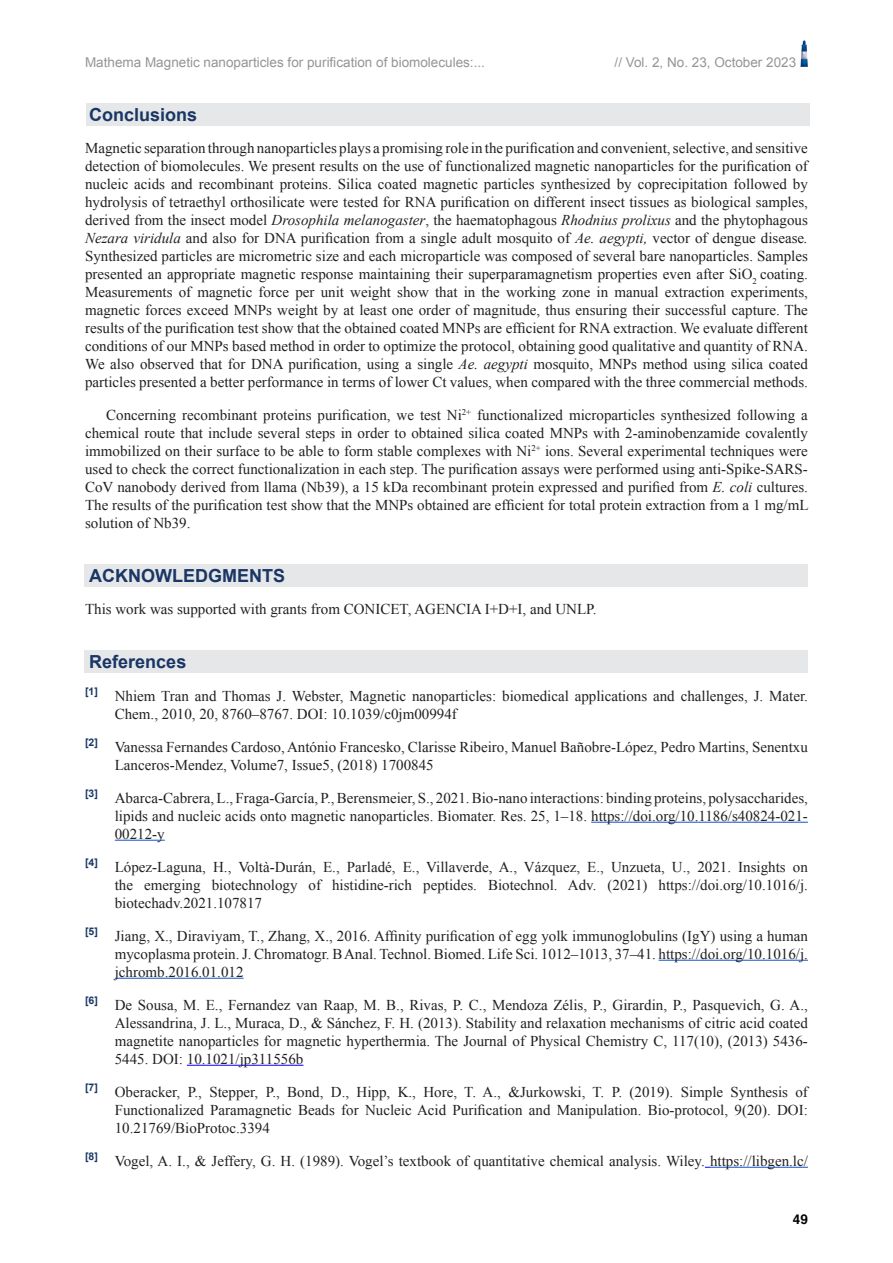
<style>
.page{position:relative;width:893px;height:1263px;background:#fff}
.page>*{position:absolute;margin:0;border:0;box-sizing:border-box;transform-origin:0 0}
.Subtitulo2{font:700 18px "Arial";color:#193664}
.t1{font:15px/18px "Times New Roman";color:#231f20;text-align:justify}
.t2{font:13.5px "Arial";color:#939598}
.t3{font:700 13.5px "Helvetica";color:#000}
.s1{font-style:italic}
</style>
<div class="page">
<img style="left:800px;top:41px;width:8px;height:26px">
<div style="left:85px;top:651px;width:723px;height:22px;background:#e6e7e9"></div>
<div style="left:85px;top:565px;width:723px;height:22px;background:#e6e7e9"></div>
<div style="left:86px;top:104px;width:723px;height:22px;background:#e6e7e9"></div>
<hr style="left:591px;top:822px;width:217px;height:1px;background:#15c">
<hr style="left:115px;top:840px;width:50px;height:1px;background:#15c">
<hr style="left:659px;top:960px;width:149px;height:1px;background:#15c">
<hr style="left:115px;top:978px;width:129px;height:1px;background:#15c">
<hr style="left:187px;top:1065px;width:116px;height:1px;background:#00f">
<hr style="left:710px;top:1167px;width:98px;height:1px;background:#15c">
<p class="t2" style="left:85px;top:53px;width:401px">Mathema Magnetic nanoparticles for purification of biomolecules:...</p>
<p class="t2" style="left:615px;top:53px;width:183px">// Vol. 2, No. 23, October 2023</p>
<p class="Subtitulo2" style="left:89px;top:103px;width:110px">Conclusions</p>
<p class="t1" style="left:85px;top:139px;width:724px">Magnetic separation through nanoparticles plays a promising role in the purification and convenient, selective, and sensitive detection of biomolecules. We present results on the use of functionalized magnetic nanoparticles for the purification of nucleic acids and recombinant proteins. Silica coated magnetic particles synthesized by coprecipitation followed by hydrolysis of tetraethyl orthosilicate were tested for RNA purification on different insect tissues as biological samples, derived from the insect model <span class="s1">Drosophila melanogaster</span>, the haematophagous <span class="s1">Rhodnius prolixus</span> and the phytophagous <span class="s1">Nezara viridula</span> and also for DNA purification from a single adult mosquito of <span class="s1">Ae. aegypti,</span> vector of dengue disease<span class="s1">.<br></span>Synthesized particles are micrometric size and each microparticle was composed of several bare nanoparticles. Samples presented an appropriate magnetic response maintaining their superparamagnetism properties even after SiO<sub>2</sub> coating.<br>Measurements of magnetic force per unit weight show that in the working zone in manual extraction experiments, magnetic forces exceed MNPs weight by at least one order of magnitude, thus ensuring their successful capture. The results of the purification test show that the obtained coated MNPs are efficient for RNA extraction. We evaluate different conditions of our MNPs based method in order to optimize the protocol, obtaining good qualitative and quantity of RNA.<br>We also observed that for DNA purification, using a single <span class="s1">Ae. aegypti</span> mosquito, MNPs method using silica coated particles presented a better performance in terms of lower Ct values, when compared with the three commercial methods.</p>
<p class="t1" style="left:85px;top:406px;width:725px;text-indent:21px">Concerning recombinant proteins purification, we test Ni<sup>2+</sup> functionalized microparticles synthesized following a chemical route that include several steps in order to obtained silica coated MNPs with 2-aminobenzamide covalently immobilized on their surface to be able to form stable complexes with Ni<sup>2+</sup> ions. Several experimental techniques were used to check the correct functionalization in each step. The purification assays were performed using anti-Spike-SARS-CoV nanobody derived from llama (Nb39), a 15 kDa recombinant protein expressed and purified from <span class="s1">E. coli</span> cultures.<br>The results of the purification test show that the MNPs obtained are efficient for total protein extraction from a 1 mg/mL solution of Nb39.</p>
<p class="Subtitulo2" style="left:89px;top:564px;width:197px">ACKNOWLEDGMENTS</p>
<p class="t1" style="left:85px;top:600px;width:513px">This work was supported with grants from CONICET, AGENCIA I+D+I, and UNLP.</p>
<p class="Subtitulo2" style="left:89px;top:650px;width:99px">References</p>
<p class="t1" style="left:115px;top:686px;width:695px;text-indent:-30px"><sup>[1]</sup> Nhiem Tran and Thomas J. Webster, Magnetic nanoparticles: biomedical applications and challenges, J. Mater.<br>Chem., 2010, 20, 8760–8767. DOI: 10.1039/c0jm00994f</p>
<p class="t1" style="left:115px;top:737px;width:695px;text-indent:-30px"><sup>[2]</sup> Vanessa Fernandes Cardoso, António Francesko, Clarisse Ribeiro, Manuel Bañobre-López, Pedro Martins, Senentxu<br>Lanceros-Mendez, Volume7, Issue5, (2018) 1700845</p>
<p class="t1" style="left:115px;top:788px;width:695px;text-indent:-30px"><sup>[3]</sup> Abarca-Cabrera, L., Fraga-García, P., Berensmeier, S., 2021. Bio-nano interactions: binding proteins, polysaccharides, lipids and nucleic acids onto magnetic nanoparticles. Biomater. Res. 25, 1–18. https://doi.org/10.1186/s40824-021- 00212-y</p>
<p class="t1" style="left:115px;top:857px;width:695px;text-indent:-30px"><sup>[4]</sup> López-Laguna, H., Voltà-Durán, E., Parladé, E., Villaverde, A., Vázquez, E., Unzueta, U., 2021. Insights on the emerging biotechnology of histidine-rich peptides. Biotechnol. Adv. (2021) https://doi.org/10.1016/j. biotechadv.2021.107817</p>
<p class="t1" style="left:115px;top:926px;width:695px;text-indent:-30px"><sup>[5]</sup> Jiang, X., Diraviyam, T., Zhang, X., 2016. Affinity purification of egg yolk immunoglobulins (IgY) using a human mycoplasma protein. J. Chromatogr. B Anal. Technol. Biomed. Life Sci. 1012–1013, 37–41. https://doi.org/10.1016/j. jchromb.2016.01.012</p>
<p class="t1" style="left:115px;top:995px;width:695px;text-indent:-30px"><sup>[6]</sup> De Sousa, M. E., Fernandez van Raap, M. B., Rivas, P. C., Mendoza Zélis, P., Girardin, P., Pasquevich, G. A., Alessandrina, J. L., Muraca, D., &amp; Sánchez, F. H. (2013). Stability and relaxation mechanisms of citric acid coated magnetite nanoparticles for magnetic hyperthermia. The Journal of Physical Chemistry C, 117(10), (2013) 5436- 5445. DOI: 10.1021/jp311556b</p>
<p class="t1" style="left:115px;top:1082px;width:695px;text-indent:-30px"><sup>[7]</sup> Oberacker, P., Stepper, P., Bond, D., Hipp, K., Hore, T. A., &amp;Jurkowski, T. P. (2019). Simple Synthesis of Functionalized Paramagnetic Beads for Nucleic Acid Purification and Manipulation. Bio-protocol, 9(20). DOI:<br>10.21769/BioProtoc.3394</p>
<p class="t1" style="left:85px;top:1151px;width:724px"><sup>[8]</sup> Vogel, A. I., &amp; Jeffery, G. H. (1989). Vogel’s textbook of quantitative chemical analysis. Wiley. https://libgen.lc/</p>
<p class="t3" style="left:793px;top:1208px;width:17px">49</p>
</div>
